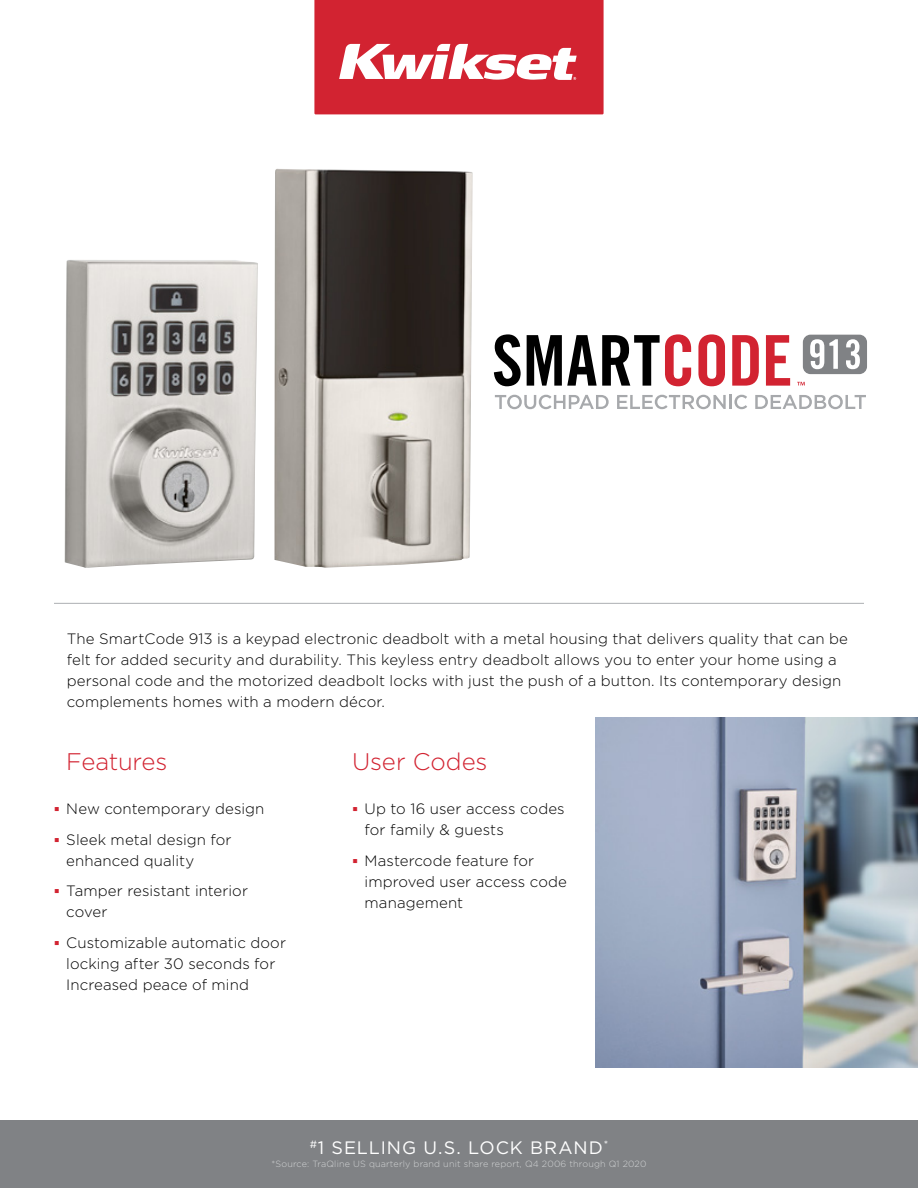
<style>
.page{position:relative;width:918px;height:1188px;background:#fff}
.page>*{position:absolute;margin:0;border:0;box-sizing:border-box;transform-origin:0 0}
.t1{font:300 24px "Gotham";letter-spacing:-.005em;color:#d22331}
.t2{font:18px "Gotham";letter-spacing:.055em;color:#fff}
.t3{font:300 15px/21px "Gotham";letter-spacing:.005em;color:#000}
.t4{font:300 9px "Gotham";letter-spacing:.02em;color:#d1d3d4}
</style>
<div class="page">
<div style="left:803px;top:335px;width:64px;height:39px;background:#808285;border-radius:8px"></div>
<svg style="left:495px;top:395px;width:114px;height:14px"></svg>
<svg style="left:617px;top:395px;width:109px;height:14px"></svg>
<hr style="left:729px;top:395px;width:3px;height:14px;background:#a7a9ac">
<svg style="left:734px;top:395px;width:13px;height:14px"></svg>
<svg style="left:755px;top:395px;width:111px;height:14px"></svg>
<svg style="left:810px;top:339px;width:28px;height:30px"></svg>
<svg style="left:846px;top:339px;width:14px;height:30px"></svg>
<svg style="left:797px;top:382px;width:8px;height:3px"></svg>
<svg style="left:494px;top:334px;width:27px;height:52px"></svg>
<svg style="left:527px;top:334px;width:164px;height:52px"></svg>
<svg style="left:698px;top:334px;width:27px;height:52px"></svg>
<svg style="left:732px;top:335px;width:27px;height:51px"></svg>
<svg style="left:766px;top:335px;width:24px;height:51px"></svg>
<svg style="left:314px;top:0;width:290px;height:114px;background:#d8424e"></svg>
<hr style="left:54px;top:603px;width:810px;height:1px;background:#adafb2">
<img style="left:65px;top:260px;width:193px;height:308px">
<img style="left:595px;top:718px;width:323px;height:350px">
<img style="left:274px;top:169px;width:199px;height:399px">
<div style="left:0;top:1120px;width:918px;height:68px;background:#808285"></div>
<p class="t3" style="left:67px;top:628px;width:783px">The SmartCode 913 is a keypad electronic deadbolt with a metal housing that delivers quality that can be felt for added security and durability. This keyless entry deadbolt allows you to enter your home using a personal code and the motorized deadbolt locks with just the push of a button. Its contemporary design complements homes with a modern décor.</p>
<h1 class="t1" style="left:66px;top:748px;width:103px">Features</h1>
<h1 class="t1" style="left:352px;top:748px;width:137px">User Codes</h1>
<p class="t3" style="left:66px;top:793px;width:200px;line-height:30.6px">New contemporary design<br>Sleek metal design for</p>
<p class="t3" style="left:66px;top:845px;width:183px;line-height:30.6px">enhanced quality<br>Tamper resistant interior</p>
<p class="t3" style="left:66px;top:896px;width:221px;line-height:30.6px">cover<br>Customizable automatic door</p>
<p class="t3" style="left:66px;top:953px;width:211px">locking after 30 seconds for<br>Increased peace of mind</p>
<p class="t3" style="left:365px;top:798px;width:202px">Up to 16 user access codes for family &amp; guests</p>
<p class="t3" style="left:365px;top:850px;width:204px">Mastercode feature for improved user access code management</p>
<p class="t2" style="left:310px;top:1137px;width:300px"><sup>#</sup>1 SELLING U.S. LOCK BRAND<sup>*</sup></p>
<p class="t4" style="left:271px;top:1159px;width:377px">*Source: TraQline US quarterly brand unit share report, Q4 2006 through Q1 2020</p>
</div>
